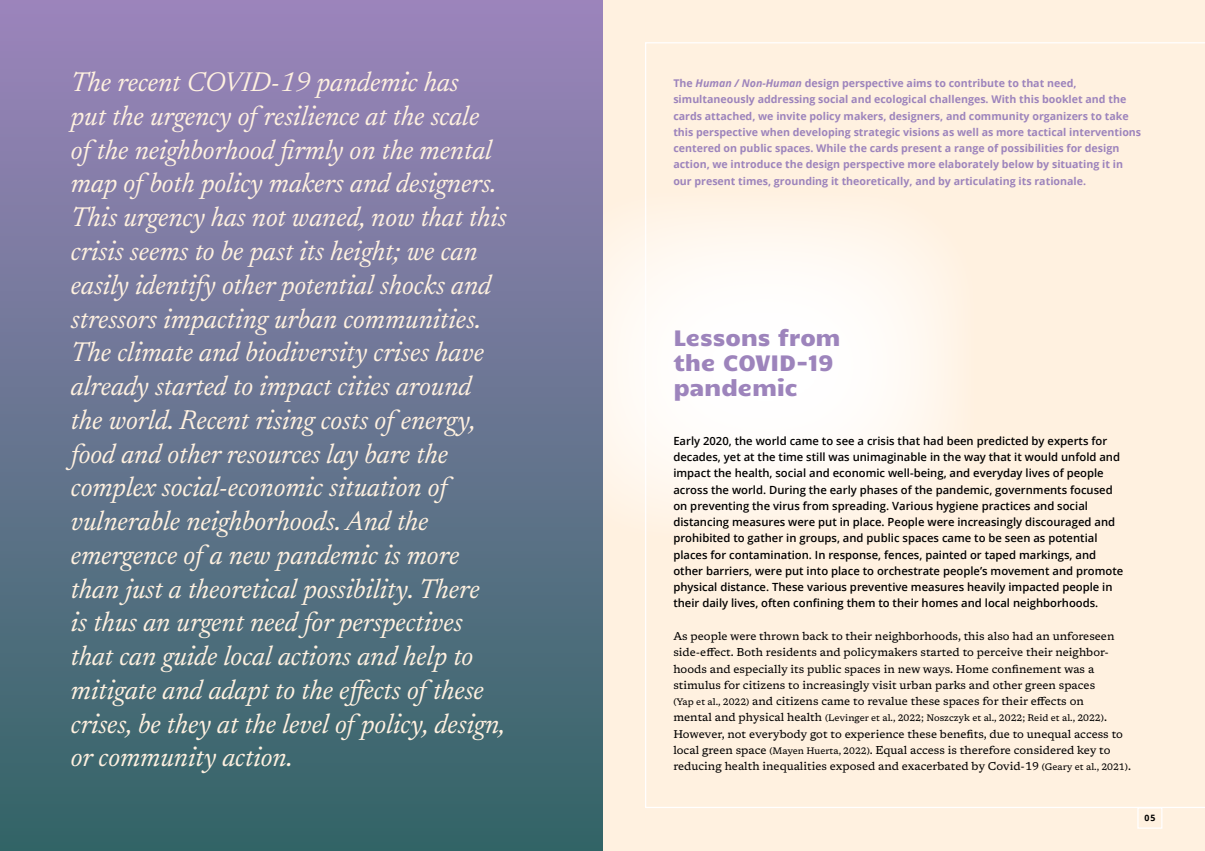
<style>
.page{position:relative;width:1205px;height:851px;background:#fff}
.page>*{position:absolute;margin:0;border:0;box-sizing:border-box;transform-origin:0 0}
.t1{font:italic 27.5px/33.8px "Newsreader 24 pt";color:#fff1e0}
.t2{font:22.5px/25px "Candal";letter-spacing:-.005em;color:#9d84bc}
.t3{font:600 11.25px/16.2px "Open Sans";color:#000}
.t4{font:11.25px/16.2px "Newsreader 9 pt";color:#000}
.t5{font:700 10.62px/16.2px "Open Sans";color:#9d84bc}
.t6{font:9.38px "Newsreader 9 pt";color:#000}
.t7{font:700 8.75px "Open Sans";color:#000}
.s1{font-style:italic}
.s2{font-size:9.38px}
.s3{font-size:11.25px}
</style>
<div class="page">
<div style="left:602px;top:0;width:603px;height:850px;background:#fff1e0"></div>
<div style="left:1137px;top:807px;width:25px;height:21px;border:1px solid #fff"></div>
<div style="left:549px;top:190px;width:427px;height:348px;background:linear-gradient(to bottom,#fff7ed,#fff7ed);border-radius:106px"></div>
<div style="left:0;top:0;width:602px;height:850px;background:linear-gradient(to bottom,#9c85bc,#336566)"></div>
<svg style="left:645px;top:42px;width:560px;height:765px"></svg>
<p class="t1" style="left:71px;top:63px;width:437px">The recent COVID-19 pandemic has<br>put the urgency of resilience at the scale<br>of the neighborhood firmly on the mental map of both policy makers and designers.<br>This urgency has not waned, now that this crisis seems to be past its height; we can easily identify other potential shocks and stressors impacting urban communities.<br>The climate and biodiversity crises have already started to impact cities around the world. Recent rising costs of energy, food and other resources lay bare the complex social-economic situation of vulnerable neighborhoods. And the emergence of a new pandemic is more than just a theoretical possibility. There<br>is thus an urgent need for perspectives that can guide local actions and help to mitigate and adapt to the effects of these crises, be they at the level of policy, design, or community action.</p>
<p class="t5" style="left:673px;top:75px;width:469px">The <span class="s1">Human / Non-Human</span> design perspective aims to contribute to that need, simultaneously addressing social and ecological challenges. With this booklet and the cards attached, we invite policy makers, designers, and community organizers to take this perspective when developing strategic visions as well as more tactical interventions centered on public spaces. While the cards present a range of possibilities for design action, we introduce the design perspective more elaborately below by situating it in our present times, grounding it theoretically, and by articulating its rationale.</p>
<h2 class="t2" style="left:673px;top:326px;width:169px">Lessons from the COVID-19 pandemic</h2>
<p class="t3" style="left:673px;top:432px;width:451px">Early 2020, the world came to see a crisis that had been predicted by experts for decades, yet at the time still was unimaginable in the way that it would unfold and impact the health, social and economic well-being, and everyday lives of people across the world. During the early phases of the pandemic, governments focused on preventing the virus from spreading. Various hygiene practices and social distancing measures were put in place. People were increasingly discouraged and prohibited to gather in groups, and public spaces came to be seen as potential places for contamination. In response, fences, painted or taped markings, and other barriers, were put into place to orchestrate people’s movement and promote physical distance. These various preventive measures heavily impacted people in their daily lives, often confining them to their homes and local neighborhoods.</p>
<p class="t4" style="left:673px;top:627px;width:442px">As people were thrown back to their neighborhoods, this also had an unforeseen side-effect. Both residents and policymakers started to perceive their neighbor&shy;hoods and especially its public spaces in new ways. Home confinement was a stimulus for citizens to increasingly visit urban parks and other green spaces <span class="s2">(Yap et al., 2022)</span> and citizens came to revalue these spaces for their effects on</p>
<p class="t6" style="left:673px;top:711px;width:435px"><span class="s3">mental and physical health</span> (Levinger et al., 2022; Noszczyk et al., 2022; Reid et al., 2022)<span class="s3">.</span></p>
<p class="t4" style="left:673px;top:725px;width:459px">However, not everybody got to experience these benefits, due to unequal access to local green space <span class="s2">(Mayen Huerta, 2022)</span>. Equal access is therefore considered key to reducing health inequalities exposed and exacerbated by Covid-19 <span class="s2">(Geary et al., 2021)</span>.</p>
<p class="t7" style="left:1144px;top:811px;width:12px">05</p>
</div>
